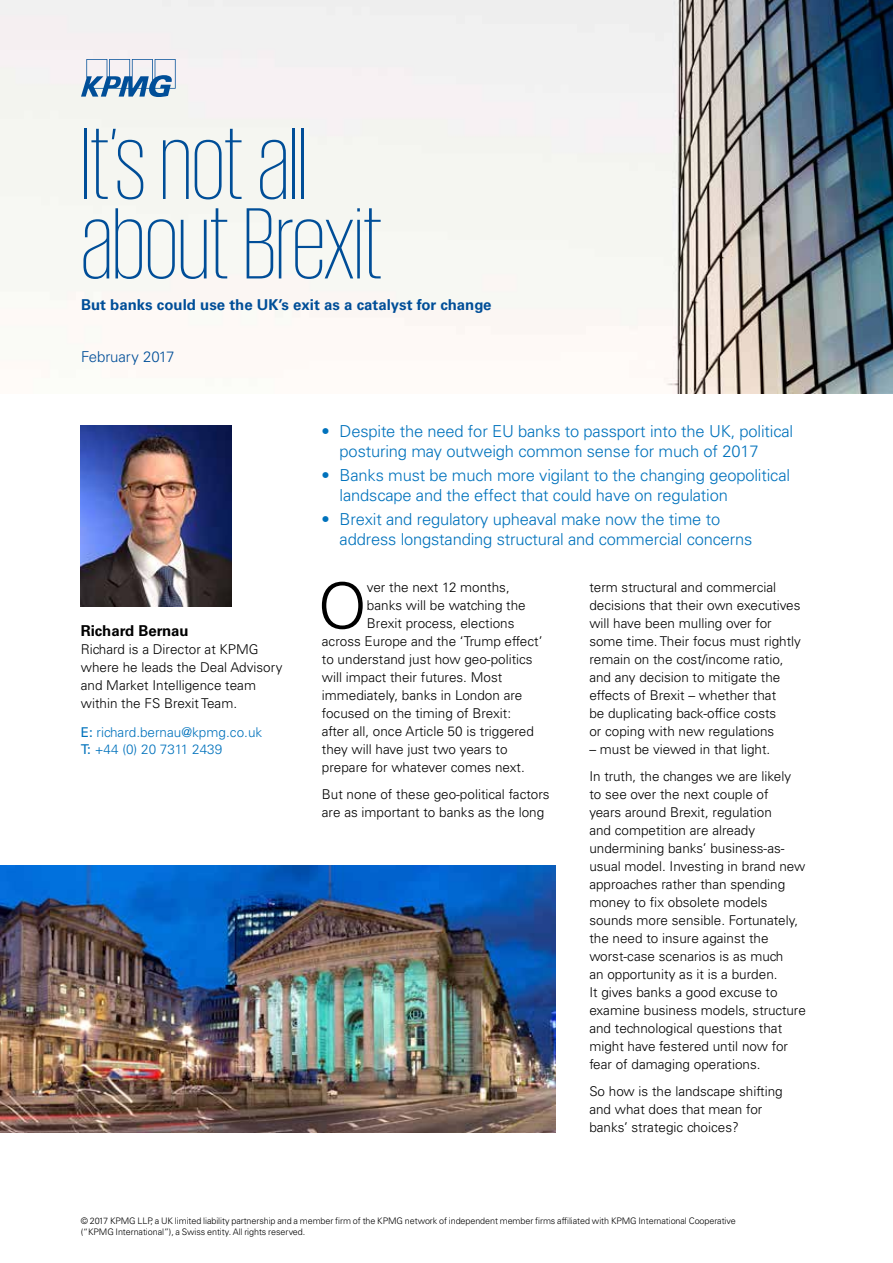
<style>
.page{position:relative;width:893px;height:1263px;background:#fff}
.page>*{position:absolute;margin:0;border:0;box-sizing:border-box;transform-origin:0 0}
.t1{font:200 103.5px/79.5px "KPMG";color:#004e98}
.t2{font:300 63.3px "Univers LT Std";color:#000}
.t3{font:300 16.5px/19.8px "Univers LT Std";letter-spacing:-.01em;color:#0072bc}
.t4{font:700 15px "Univers LT Std";color:#004e98}
.t5{font:700 15px "Univers LT Std";color:#000}
.t6{font:300 15px "Univers LT Std";color:#004e98}
.t7{font:300 13.5px/18px "Univers LT Std";color:#000}
.t8{font:300 13.5px/16.5px "Univers LT Std";color:#0072bc}
.t9{font:300 9px/10.8px "Univers LT Std";letter-spacing:-.01em;color:#000}
.s1{font-weight:400}
</style>
<div class="page">
<img style="left:0;top:0;width:893px;height:393px">
<img style="left:81px;top:425px;width:151px;height:181px">
<img style="left:0;top:866px;width:556px;height:266px">
<svg style="left:81px;top:59px;width:95px;height:38px"></svg>
<h1 class="t1" style="left:81px;top:122px;width:304px">It’s not all about Brexit</h1>
<p class="t4" style="left:81px;top:296px;width:412px">But banks could use the UK’s exit as a catalyst for change</p>
<p class="t6" style="left:81px;top:347px;width:95px">February 2017</p>
<p class="t5" style="left:81px;top:622px;width:109px">Richard Bernau</p>
<p class="t7" style="left:81px;top:640px;width:203px">Richard is a Director at KPMG where he leads the Deal Advisory and Market Intelligence team within the FS Brexit Team.</p>
<p class="t8" style="left:81px;top:724px;width:183px"><span class="s1">E:</span> richard.bernau@kpmg.co.uk<br><span class="s1">T:</span> +44 (0) 20 7311 2439</p>
<p class="t3" style="left:340px;top:421px;width:455px;text-indent:-18px">• Despite the need for EU banks to passport into the UK, political posturing may outweigh common sense for much of 2017</p>
<p class="t3" style="left:340px;top:465px;width:452px;text-indent:-18px">• Banks must be much more vigilant to the changing geopolitical landscape and the effect that could have on regulation</p>
<p class="t3" style="left:340px;top:509px;width:414px;text-indent:-18px">• Brexit and regulatory upheaval make now the time to address longstanding structural and commercial concerns</p>
<h2 class="t2" style="left:318px;top:568px;width:51px">O</h2>
<p class="t7" style="left:367px;top:579px;width:144px">ver the next 12 months,</p>
<p class="t7" style="left:367px;top:597px;width:160px">banks will be watching the</p>
<p class="t7" style="left:367px;top:615px;width:149px">Brexit process, elections</p>
<p class="t7" style="left:322px;top:633px;width:222px">across Europe and the ‘Trump effect’</p>
<p class="t7" style="left:322px;top:651px;width:212px">to understand just how geo-politics</p>
<p class="t7" style="left:322px;top:668px;width:182px">will impact their futures. Most</p>
<p class="t7" style="left:322px;top:686px;width:202px">immediately, banks in London are</p>
<p class="t7" style="left:322px;top:704px;width:191px">focused on the timing of Brexit:</p>
<p class="t7" style="left:322px;top:722px;width:214px">after all, once Article 50 is triggered</p>
<p class="t7" style="left:322px;top:740px;width:187px">they will have just two years to</p>
<p class="t7" style="left:322px;top:758px;width:204px">prepare for whatever comes next.</p>
<p class="t7" style="left:322px;top:785px;width:229px">But none of these geo-political factors are as important to banks as the long</p>
<p class="t7" style="left:589px;top:579px;width:213px">term structural and commercial decisions that their own executives will have been mulling over for some time. Their focus must rightly remain on the cost/income ratio, and any decision to mitigate the effects of Brexit – whether that<br>be duplicating back-office costs<br>or coping with new regulations</p>
<p class="t7" style="left:589px;top:736px;width:203px;line-height:27px">– must be viewed in that light.<br>In truth, the changes we are likely</p>
<p class="t7" style="left:589px;top:785px;width:218px">to see over the next couple of<br>years around Brexit, regulation<br>and competition are already undermining banks’ business-as&shy;usual model. Investing in brand new approaches rather than spending money to fix obsolete models sounds more sensible. Fortunately, the need to insure against the worst-case scenarios is as much<br>an opportunity as it is a burden.<br>It gives banks a good excuse to examine business models, structure and technological questions that might have festered until now for fear of damaging operations.</p>
<p class="t7" style="left:589px;top:1082px;width:195px">So how is the landscape shifting and what does that mean for banks’ strategic choices?</p>
<p class="t9" style="left:81px;top:1215px;width:656px">© 2017 KPMG LLP, a UK limited liability partnership and a member firm of the KPMG network of independent member firms affiliated with KPMG International Cooperative (“KPMG International”), a Swiss entity. All rights reserved.</p>
</div>
